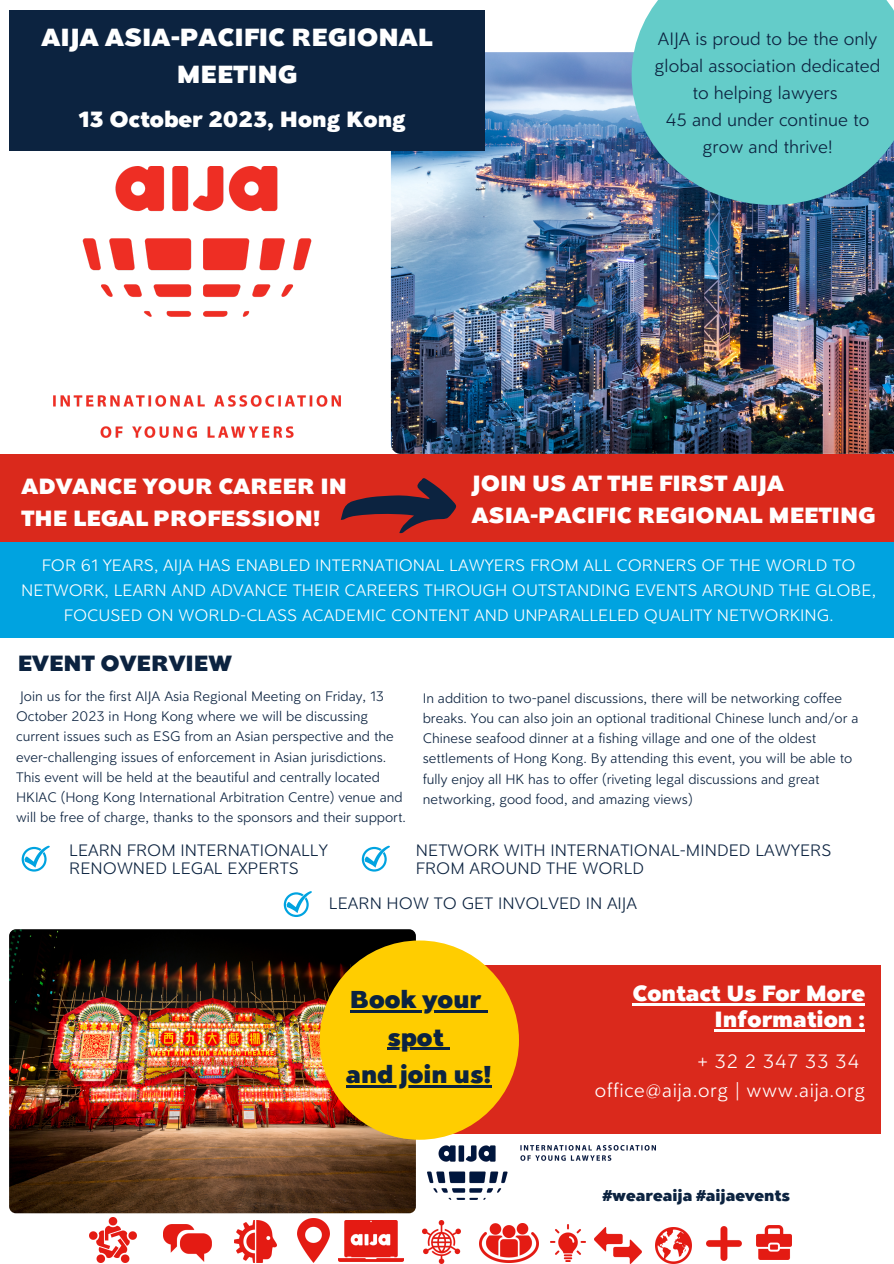
<style>
.page{position:relative;width:894px;height:1264px;background:#fff}
.page>*{position:absolute;margin:0;border:0;box-sizing:border-box;transform-origin:0 0}
.t1{font:900 27px/37.2px "Clarika Grotesque";color:#fff;text-align:center}
.t2{font:900 26.7px "Clarika Grotesque";color:#0c2340}
.t3{font:900 24px/32.7px "Clarika Grotesque";color:#fff}
.t4{font:900 24px "Clarika Grotesque";color:#0c2340}
.t5{font:300 21px "Clarika Grotesque";letter-spacing:.03em;color:#fff}
.t6{font:300 19.5px/27px "Clarika Grotesque";color:#0c2340;text-align:center}
.t7{font:300 18px/24.8px "Clarika Grotesque";color:#fff;text-align:center}
.t8{font:300 18px/18px "Clarika Grotesque";color:#0c2340}
.t9{font:900 16.95px "Clarika Grotesque";color:#0c2340}
.t10{font:300 15px/20.2px "Clarika Grotesque";color:#0c2340}
</style>
<div class="page">
<img style="left:9px;top:929px;width:407px;height:284px;border-radius:7px">
<div style="left:406px;top:965px;width:474px;height:168px;background:#da291c"></div>
<img style="left:391px;top:52px;width:502px;height:402px">
<div style="left:9px;top:11px;width:475px;height:140px;background:#0c2340"></div>
<svg style="left:22px;top:845px;width:28px;height:26px"></svg>
<svg style="left:361px;top:845px;width:29px;height:26px"></svg>
<svg style="left:284px;top:891px;width:28px;height:26px"></svg>
<img style="left:427px;top:1145px;width:228px;height:54px">
<svg style="left:631px;top:0;width:262px;height:205px;background:#62bfc1"></svg>
<div style="left:319px;top:940px;width:200px;height:199px;background:#ffcd00;border-radius:50%"></div>
<div style="left:0;top:454px;width:893px;height:95px;background:#da291c"></div>
<svg style="left:340px;top:478px;width:116px;height:55px"></svg>
<div style="left:0;top:542px;width:893px;height:96px;background:#00a3e0"></div>
<img style="left:53px;top:166px;width:287px;height:272px">
<img style="left:163px;top:1224px;width:49px;height:37px">
<img style="left:234px;top:1220px;width:43px;height:42px">
<img style="left:297px;top:1218px;width:32px;height:44px">
<img style="left:338px;top:1220px;width:65px;height:40px">
<img style="left:89px;top:1217px;width:48px;height:45px">
<img style="left:422px;top:1220px;width:38px;height:43px">
<img style="left:479px;top:1223px;width:59px;height:39px">
<img style="left:550px;top:1224px;width:35px;height:37px">
<img style="left:594px;top:1227px;width:47px;height:35px">
<img style="left:655px;top:1227px;width:36px;height:35px">
<img style="left:706px;top:1226px;width:35px;height:34px">
<img style="left:756px;top:1225px;width:35px;height:34px">
<hr style="left:632px;top:1003px;width:233px;height:2px;background:#fff">
<hr style="left:714px;top:1028px;width:151px;height:3px;background:#fff">
<hr style="left:350px;top:1010px;width:131px;height:2px;background:#0c2340">
<svg style="left:481px;top:1010px;width:6px;height:2px"></svg>
<hr style="left:387px;top:1047px;width:56px;height:3px;background:#0c2340">
<svg style="left:443px;top:1047px;width:6px;height:3px"></svg>
<hr style="left:346px;top:1084px;width:145px;height:3px;background:#0c2340">
<p class="t1" style="left:42px;top:16px;width:392px">AIJA ASIA-PACIFIC REGIONAL<br>MEETING</p>
<p class="t3" style="left:78px;top:101px;width:329px">13 October 2023, Hong Kong</p>
<p class="t6" style="left:654px;top:24px;width:227px">AIJA is proud to be the only global association dedicated to helping lawyers</p>
<p class="t6" style="left:665px;top:105px;width:205px">45 and under continue to grow and thrive!</p>
<p class="t3" style="left:22px;top:468px;width:326px">ADVANCE YOUR CAREER IN<br>THE LEGAL PROFESSION!</p>
<p class="t3" style="left:471px;top:465px;width:313px">JOIN US AT THE FIRST AIJA</p>
<p class="t3" style="left:471px;top:497px;width:405px">ASIA-PACIFIC REGIONAL MEETING</p>
<p class="t7" style="left:21px;top:551px;width:856px">FOR 61 YEARS, AIJA HAS ENABLED INTERNATIONAL LAWYERS FROM ALL CORNERS OF THE WORLD TO<br>NETWORK, LEARN AND ADVANCE THEIR CAREERS THROUGH OUTSTANDING EVENTS AROUND THE GLOBE,<br>FOCUSED ON WORLD-CLASS ACADEMIC CONTENT AND UNPARALLELED QUALITY NETWORKING.</p>
<p class="t4" style="left:18px;top:647px;width:216px">EVENT OVERVIEW</p>
<p class="t10" style="left:16px;top:684px;width:391px">Join us for the first AIJA Asia Regional Meeting on Friday, 13<br>October 2023 in Hong Kong where we will be discussing current issues such as ESG from an Asian perspective and the ever-challenging issues of enforcement in Asian jurisdictions.<br>This event will be held at the beautiful and centrally located HKIAC (Hong Kong International Arbitration Centre) venue and will be free of charge, thanks to the sponsors and their support.</p>
<p class="t8" style="left:69px;top:840px;width:260px">LEARN FROM INTERNATIONALLY<br>RENOWNED LEGAL EXPERTS</p>
<p class="t10" style="left:422px;top:686px;width:437px">In addition to two-panel discussions, there will be networking coffee breaks. You can also join an optional traditional Chinese lunch and/or a Chinese seafood dinner at a fishing village and one of the oldest settlements of Hong Kong. By attending this event, you will be able to fully enjoy all HK has to offer (riveting legal discussions and great networking, good food, and amazing views)</p>
<p class="t8" style="left:416px;top:840px;width:417px">NETWORK WITH INTERNATIONAL-MINDED LAWYERS<br>FROM AROUND THE WORLD</p>
<p class="t8" style="left:329px;top:893px;width:309px">LEARN HOW TO GET INVOLVED IN AIJA</p>
<p class="t2" style="left:350px;top:981px;width:133px">Book your</p>
<p class="t2" style="left:387px;top:1019px;width:57px">spot</p>
<p class="t2" style="left:346px;top:1056px;width:147px">and join us!</p>
<p class="t3" style="left:632px;top:978px;width:234px;line-height:26px;text-align:right">Contact Us For More<br>Information :</p>
<p class="t5" style="left:697px;top:1047px;width:163px">+ 32 2 347 33 34</p>
<p class="t5" style="left:594px;top:1076px;width:272px">office@aija.org | www.aija.org</p>
<p class="t9" style="left:602px;top:1184px;width:189px">#weareaija #aijaevents</p>
</div>
